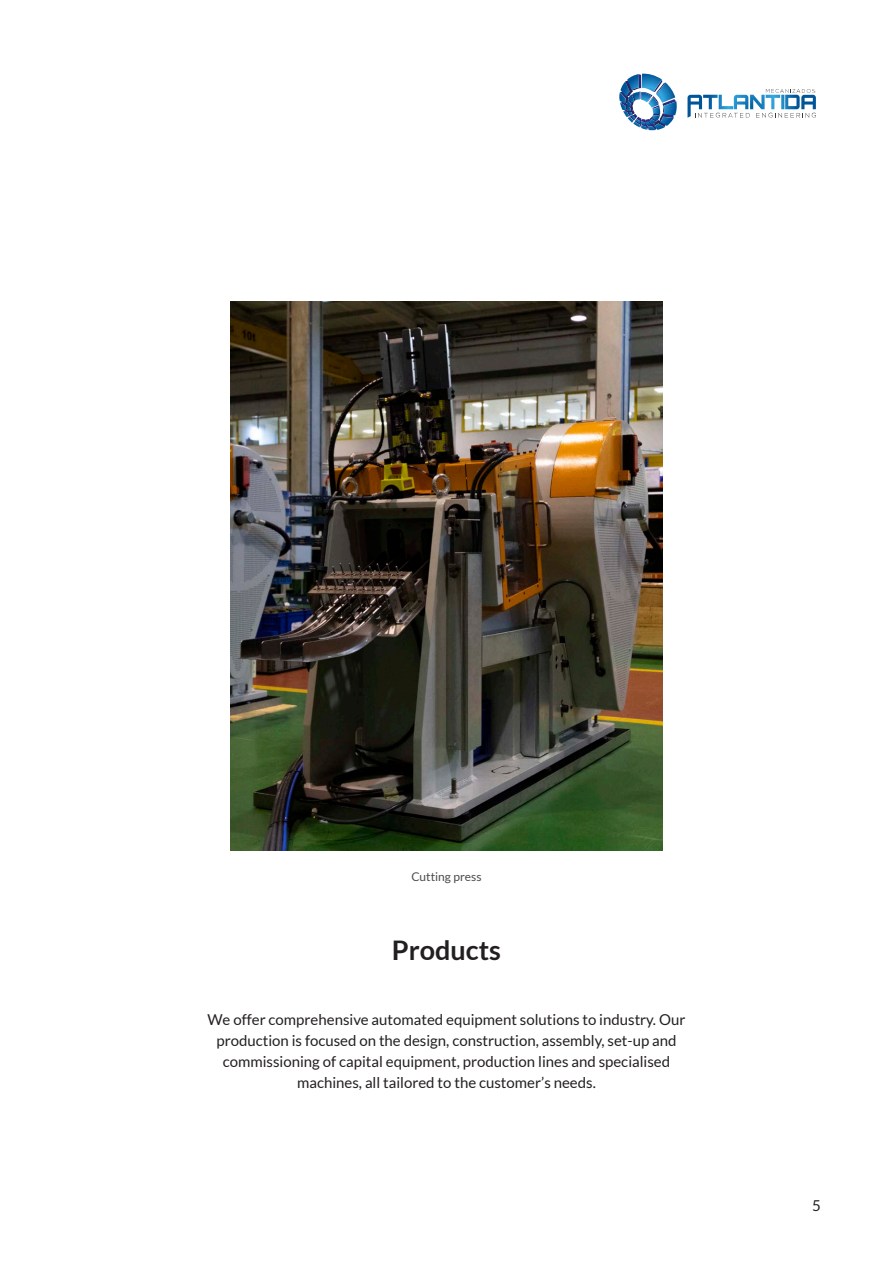
<style>
.page{position:relative;width:893px;height:1263px;background:#fff}
.page>*{position:absolute;margin:0;border:0;box-sizing:border-box;transform-origin:0 0}
.t1{font:700 27px "Lato";color:#231f20}
.t2{font:15px "Lato";color:#231f20}
.t3{font:12px "Lato";color:#4b4c4d}
</style>
<div class="page">
<img style="left:230px;top:302px;width:432px;height:549px">
<svg style="left:687px;top:89px;width:129px;height:29px"></svg>
<svg style="left:619px;top:73px;width:58px;height:57px"></svg>
<p class="t3" style="left:411px;top:870px;width:72px">Cutting press</p>
<p class="t1" style="left:392px;top:935px;width:111px">Products</p>
<p class="t2" style="left:208px;top:1011px;width:479px">We offer comprehensive automated equipment solutions to industry. Our</p>
<p class="t2" style="left:216px;top:1032px;width:462px">production is focused on the design, construction, assembly, set-up and</p>
<p class="t2" style="left:223px;top:1053px;width:449px">commissioning of capital equipment, production lines and specialised</p>
<p class="t2" style="left:297px;top:1074px;width:300px">machines, all tailored to the customer’s needs.</p>
<p class="t2" style="left:812px;top:1197px;width:10px">5</p>
</div>
